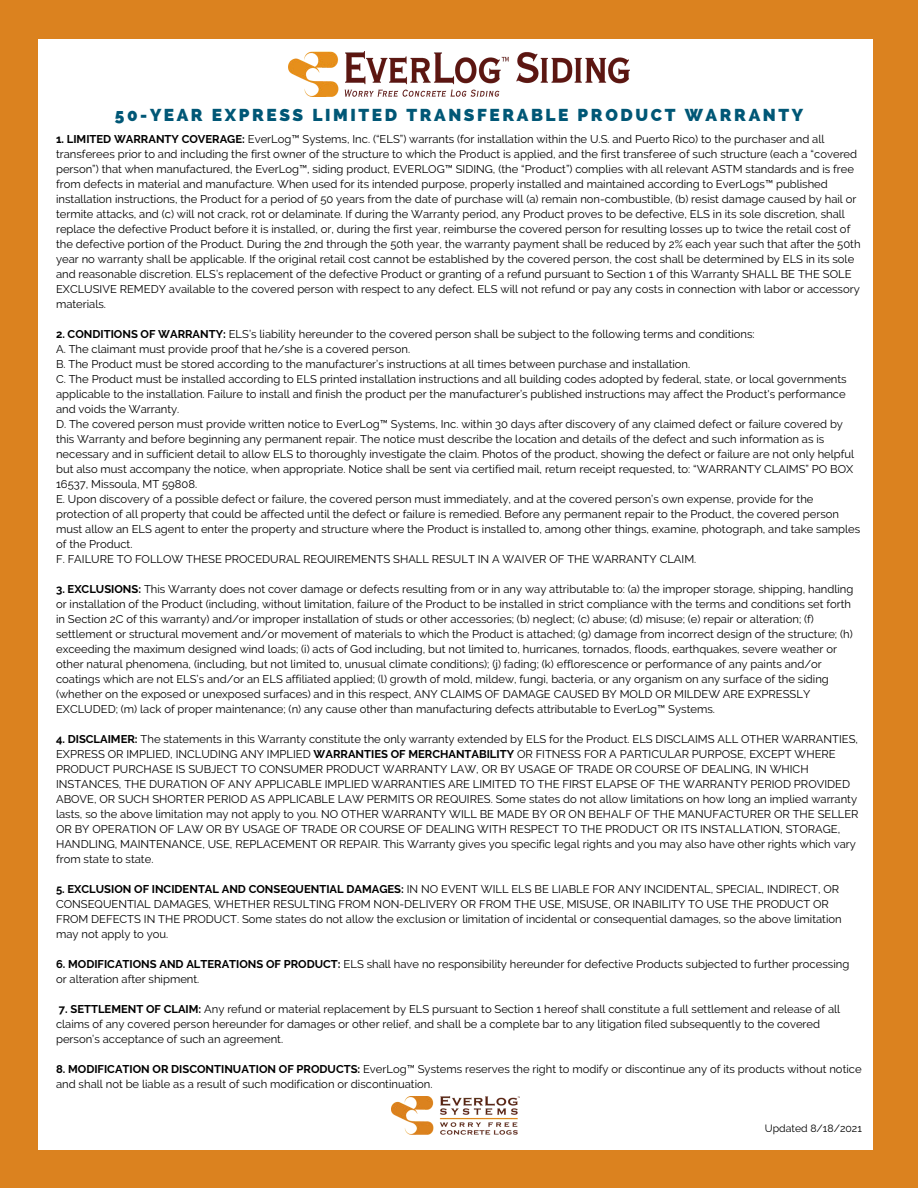
<style>
.page{position:relative;width:918px;height:1188px;background:#db821f}
.page>*{position:absolute;margin:0;border:0;box-sizing:border-box;transform-origin:0 0}
.t1{font:800 17.25px "Raleway";letter-spacing:.15em;color:#005776}
.t2{font:11.25px/15px "Raleway";color:#000}
.t3{font:10.5px "Raleway";color:#000}
.s1{font-weight:700}
</style>
<div class="page">
<div style="left:38px;top:39px;width:835px;height:1110px;background:#fff"></div>
<img style="left:289px;top:52px;width:341px;height:45px">
<img style="left:391px;top:1096px;width:128px;height:38px">
<p class="t1" style="left:115px;top:105px;width:690px">50-YEAR EXPRESS LIMITED TRANSFERABLE PRODUCT WARRANTY</p>
<p class="t2" style="left:56px;top:131px;width:806px"><span class="s1">1. LIMITED WARRANTY COVERAGE:</span> EverLog™ Systems, Inc. (“ELS”) warrants (for installation within the U.S. and Puerto Rico) to the purchaser and all transferees prior to and including the first owner of the structure to which the Product is applied, and the first transferee of such structure (each a “covered person”) that when manufactured, the EverLog™, siding product, EVERLOG™ SIDING, (the “Product”) complies with all relevant ASTM standards and is free from defects in material and manufacture. When used for its intended purpose, properly installed and maintained according to EverLogs™ published installation instructions, the Product for a period of 50 years from the date of purchase will (a) remain non-combustible, (b) resist damage caused by hail or termite attacks, and (c) will not crack, rot or delaminate. If during the Warranty period, any Product proves to be defective, ELS in its sole discretion, shall replace the defective Product before it is installed, or, during the first year, reimburse the covered person for resulting losses up to twice the retail cost of the defective portion of the Product. During the 2nd through the 50th year, the warranty payment shall be reduced by 2% each year such that after the 50th year no warranty shall be applicable. If the original retail cost cannot be established by the covered person, the cost shall be determined by ELS in its sole and reasonable discretion. ELS’s replacement of the defective Product or granting of a refund pursuant to Section 1 of this Warranty SHALL BE THE SOLE EXCLUSIVE REMEDY available to the covered person with respect to any defect. ELS will not refund or pay any costs in connection with labor or accessory materials.</p>
<p class="t2" style="left:56px;top:326px;width:700px"><span class="s1">2. CONDITIONS OF WARRANTY:</span> ELS’s liability hereunder to the covered person shall be subject to the following terms and conditions:</p>
<p class="t2" style="left:56px;top:341px;width:356px">A. The claimant must provide proof that he/she is a covered person.</p>
<p class="t2" style="left:56px;top:356px;width:636px">B. The Product must be stored according to the manufacturer’s instructions at all times between purchase and installation.</p>
<p class="t2" style="left:56px;top:371px;width:792px;text-align:justify">C. The Product must be installed according to ELS printed installation instructions and all building codes adopted by federal, state, or local governments applicable to the installation. Failure to install and finish the product per the manufacturer’s published instructions may affect the Product's performance and voids the Warranty.</p>
<p class="t2" style="left:56px;top:416px;width:800px">D. The covered person must provide written notice to EverLog™ Systems, Inc. within 30 days after discovery of any claimed defect or failure covered by this Warranty and before beginning any permanent repair. The notice must describe the location and details of the defect and such information as is necessary and in sufficient detail to allow ELS to thoroughly investigate the claim. Photos of the product, showing the defect or failure are not only helpful but also must accompany the notice, when appropriate. Notice shall be sent via certified mail, return receipt requested, to: “WARRANTY CLAIMS” PO BOX 16537, Missoula, MT 59808.</p>
<p class="t2" style="left:56px;top:491px;width:806px">E. Upon discovery of a possible defect or failure, the covered person must immediately, and at the covered person’s own expense, provide for the protection of all property that could be affected until the defect or failure is remedied. Before any permanent repair to the Product, the covered person must allow an ELS agent to enter the property and structure where the Product is installed to, among other things, examine, photograph, and take samples of the Product.</p>
<p class="t2" style="left:56px;top:551px;width:642px">F. FAILURE TO FOLLOW THESE PROCEDURAL REQUIREMENTS SHALL RESULT IN A WAIVER OF THE WARRANTY CLAIM.</p>
<p class="t2" style="left:56px;top:581px;width:799px"><span class="s1">3. EXCLUSIONS:</span> This Warranty does not cover damage or defects resulting from or in any way attributable to: (a) the improper storage, shipping, handling or installation of the Product (including, without limitation, failure of the Product to be installed in strict compliance with the terms and conditions set forth in Section 2C of this warranty) and/or improper installation of studs or other accessories; (b) neglect; (c) abuse; (d) misuse; (e) repair or alteration; (f) settlement or structural movement and/or movement of materials to which the Product is attached; (g) damage from incorrect design of the structure; (h) exceeding the maximum designed wind loads; (i) acts of God including, but not limited to, hurricanes, tornados, floods, earthquakes, severe weather or other natural phenomena, (including, but not limited to, unusual climate conditions); (j) fading; (k) efflorescence or performance of any paints and/or coatings which are not ELS’s and/or an ELS affiliated applied; (l) growth of mold, mildew, fungi, bacteria, or any organism on any surface of the siding (whether on the exposed or unexposed surfaces) and in this respect, ANY CLAIMS OF DAMAGE CAUSED BY MOLD OR MILDEW ARE EXPRESSLY EXCLUDED; (m) lack of proper maintenance; (n) any cause other than manufacturing defects attributable to EverLog™ Systems.</p>
<p class="t2" style="left:56px;top:731px;width:804px"><span class="s1">4. DISCLAIMER:</span> The statements in this Warranty constitute the only warranty extended by ELS for the Product. ELS DISCLAIMS ALL OTHER WARRANTIES, EXPRESS OR IMPLIED, INCLUDING ANY IMPLIED <span class="s1">WARRANTIES OF MERCHANTABILITY</span> OR FITNESS FOR A PARTICULAR PURPOSE, EXCEPT WHERE PRODUCT PURCHASE IS SUBJECT TO CONSUMER PRODUCT WARRANTY LAW, OR BY USAGE OF TRADE OR COURSE OF DEALING, IN WHICH INSTANCES, THE DURATION OF ANY APPLICABLE IMPLIED WARRANTIES ARE LIMITED TO THE FIRST ELAPSE OF THE WARRANTY PERIOD PROVIDED ABOVE, OR SUCH SHORTER PERIOD AS APPLICABLE LAW PERMITS OR REQUIRES. Some states do not allow limitations on how long an implied warranty lasts, so the above limitation may not apply to you. NO OTHER WARRANTY WILL BE MADE BY OR ON BEHALF OF THE MANUFACTURER OR THE SELLER OR BY OPERATION OF LAW OR BY USAGE OF TRADE OR COURSE OF DEALING WITH RESPECT TO THE PRODUCT OR ITS INSTALLATION, STORAGE, HANDLING, MAINTENANCE, USE, REPLACEMENT OR REPAIR. This Warranty gives you specific legal rights and you may also have other rights which vary from state to state.</p>
<p class="t2" style="left:56px;top:881px;width:787px"><span class="s1">5. EXCLUSION OF INCIDENTAL AND CONSEQUENTIAL DAMAGES:</span> IN NO EVENT WILL ELS BE LIABLE FOR ANY INCIDENTAL, SPECIAL, INDIRECT, OR CONSEQUENTIAL DAMAGES, WHETHER RESULTING FROM NON-DELIVERY OR FROM THE USE, MISUSE, OR INABILITY TO USE THE PRODUCT OR FROM DEFECTS IN THE PRODUCT. Some states do not allow the exclusion or limitation of incidental or consequential damages, so the above limitation may not apply to you.</p>
<p class="t2" style="left:56px;top:956px;width:795px"><span class="s1">6. MODIFICATIONS AND ALTERATIONS OF PRODUCT:</span> ELS shall have no responsibility hereunder for defective Products subjected to further processing or alteration after shipment.</p>
<p class="t2" style="left:56px;top:1001px;width:786px"><span class="s1">7. SETTLEMENT OF CLAIM:</span> Any refund or material replacement by ELS pursuant to Section 1 hereof shall constitute a full settlement and release of all claims of any covered person hereunder for damages or other relief, and shall be a complete bar to any litigation filed subsequently to the covered person’s acceptance of such an agreement.</p>
<p class="t2" style="left:56px;top:1061px;width:807px"><span class="s1">8. MODIFICATION OR DISCONTINUATION OF PRODUCTS:</span> EverLog™ Systems reserves the right to modify or discontinue any of its products without notice and shall not be liable as a result of such modification or discontinuation.</p>
<p class="t3" style="left:765px;top:1122px;width:99px">Updated 8/18/2021</p>
</div>
